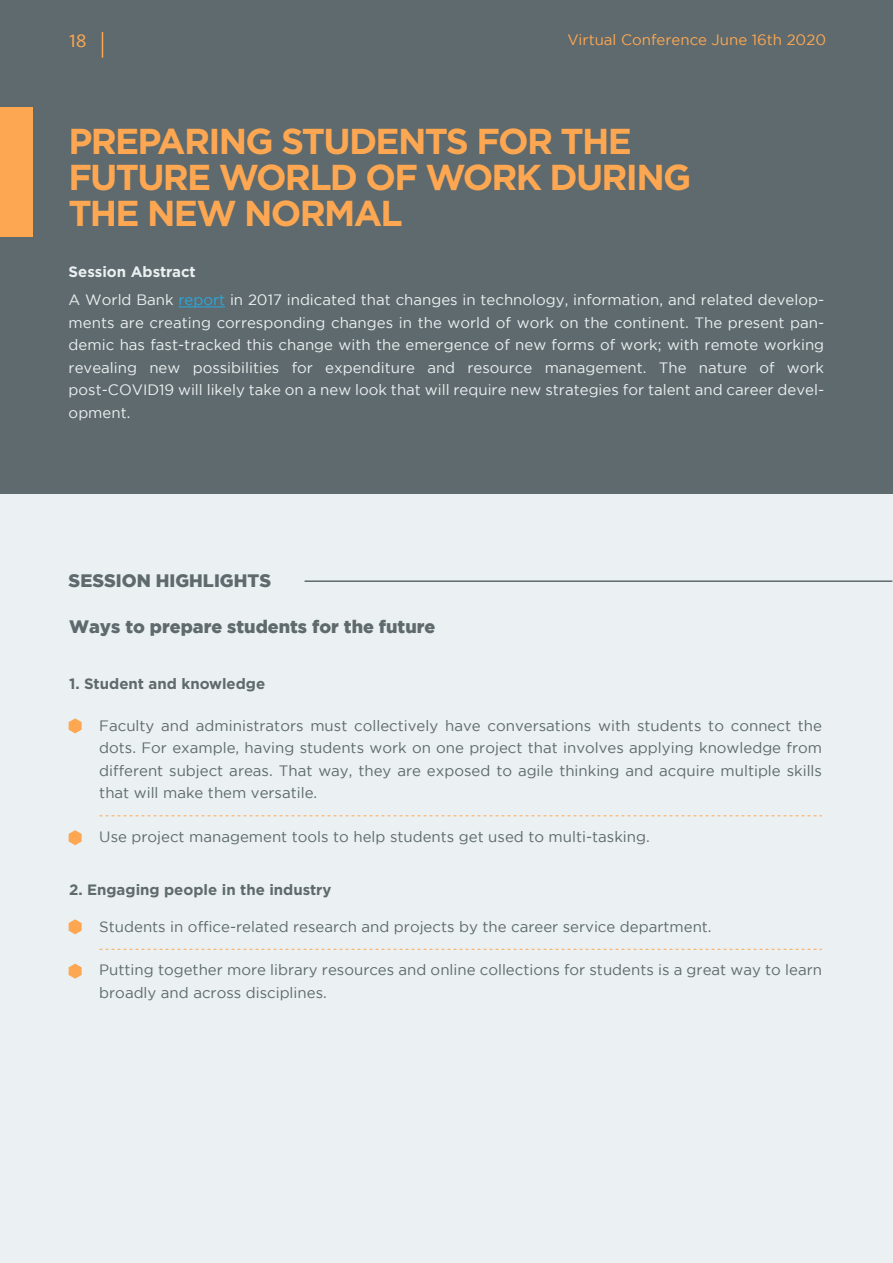
<style>
.page{position:relative;width:893px;height:1263px;background:#ebf0f2}
.page>*{position:absolute;margin:0;border:0;box-sizing:border-box;transform-origin:0 0}
.t1{font:700 36px/36px "Gotham";letter-spacing:-.045em;color:#fda752}
.t2{font:900 18px "Gotham";color:#5e6a6d}
.t3{font:500 18px "Nu Order";color:#fda752}
.t4{font:15px/22.5px "Gotham";color:#5e6a6d;text-align:justify}
.t5{font:15px/22.5px "Gotham";color:#ebf0f2;text-align:justify}
.t6{font:700 15px "Gotham";color:#5e6a6d}
.t7{font:15px "Gotham";color:#fda752}
.t8{font:700 15px "Gotham";color:#ebf0f2}
.s1{color:#27aae1}
</style>
<div class="page">
<hr style="left:305px;top:580px;width:587px;height:2px;background:#5e6a6d">
<div style="left:0;top:0;width:893px;height:493px;background:#5e6a6d"></div>
<div style="left:0;top:108px;width:32px;height:129px;background:#fda752"></div>
<hr style="left:178px;top:307px;width:47px;height:1px;background:#27aae1">
<svg style="left:69px;top:718px;width:13px;height:15px"></svg>
<svg style="left:69px;top:830px;width:13px;height:15px"></svg>
<svg style="left:99px;top:815px;width:723px;height:1px"></svg>
<svg style="left:69px;top:919px;width:13px;height:15px"></svg>
<svg style="left:69px;top:964px;width:13px;height:15px"></svg>
<svg style="left:99px;top:949px;width:723px;height:1px"></svg>
<svg style="left:102px;top:32px;width:1px;height:26px"></svg>
<p class="t3" style="left:69px;top:29px;width:19px">18</p>
<p class="t7" style="left:567px;top:31px;width:260px">Virtual Conference June 16th 2020</p>
<h1 class="t1" style="left:68px;top:123px;width:624px">PREPARING STUDENTS FOR THE<br>FUTURE WORLD OF WORK DURING<br>THE NEW NORMAL</h1>
<p class="t8" style="left:69px;top:262px;width:129px">Session Abstract</p>
<p class="t5" style="left:69px;top:288px;width:757px">A World Bank <span class="s1">report</span> in 2017 indicated that changes in technology, information, and related develop&shy;ments are creating corresponding changes in the world of work on the continent. The present pan&shy;demic has fast-tracked this change with the emergence of new forms of work; with remote working revealing new possibilities for expenditure and resource management. The nature of work post-COVID19 will likely take on a new look that will require new strategies for talent and career devel&shy;opment.</p>
<p class="t2" style="left:69px;top:570px;width:204px">SESSION HIGHLIGHTS</p>
<p class="t2" style="left:69px;top:616px;width:368px">Ways to prepare students for the future</p>
<p class="t6" style="left:69px;top:673px;width:198px">1. Student and knowledge</p>
<p class="t4" style="left:99px;top:714px;width:724px">Faculty and administrators must collectively have conversations with students to connect the dots. For example, having students work on one project that involves applying knowledge from different subject areas. That way, they are exposed to agile thinking and acquire multiple skills that will make them versatile.</p>
<p class="t4" style="left:99px;top:825px;width:552px">Use project management tools to help students get used to multi-tasking.</p>
<p class="t6" style="left:69px;top:880px;width:264px">2. Engaging people in the industry</p>
<p class="t4" style="left:99px;top:915px;width:614px">Students in office-related research and projects by the career service department.</p>
<p class="t4" style="left:99px;top:958px;width:724px">Putting together more library resources and online collections for students is a great way to learn broadly and across disciplines.</p>
</div>
